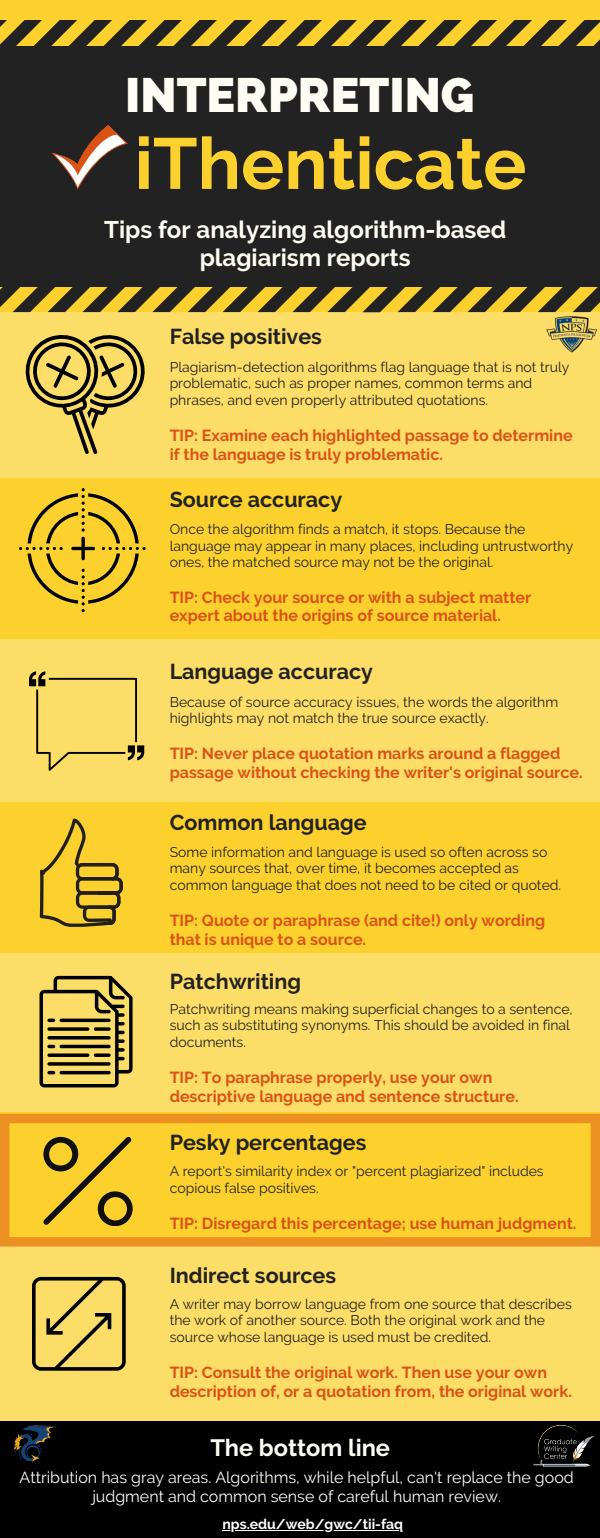
<style>
.page{position:relative;width:600px;height:1538px;background:#fff}
.page>*{position:absolute;margin:0;border:0;box-sizing:border-box;transform-origin:0 0}
.t1{font:700 72px "Raleway";color:#fcd12d}
.t2{font:800 48px "Raleway";color:#fffdf3}
.t3{font:700 24px/28.5px "Raleway";color:#fffdf3;text-align:center}
.t4{font:700 23.6px "Raleway";color:#fffdf3}
.t5{font:700 21.5px "Raleway";color:#222}
.t6{font:700 21.5px "Raleway";color:#212121}
.t7{font:700 16px/18.8px "Raleway";color:#db5217}
.t8{font:16px/18.6px "Raleway";color:#fffdf3;text-align:center}
.t9{font:14px/16.5px "Raleway";color:#222}
.t10{font:14px/16.5px "Raleway";color:#212121}
.t11{font:700 14px "Raleway";color:#fff}
</style>
<div class="page">
<div style="left:0;top:0;width:600px;height:1537px;background:#fcd12d"></div>
<svg style="left:0;top:20px;width:600px;height:292px"></svg>
<div style="left:0;top:46px;width:600px;height:241px;background:#222"></div>
<div style="left:0;top:312px;width:600px;height:165px;background:#fcdd67"></div>
<div style="left:0;top:639px;width:600px;height:162px;background:#fcdd67"></div>
<div style="left:0;top:953px;width:600px;height:158px;background:#fcdd67"></div>
<div style="left:0;top:1246px;width:600px;height:185px;background:#fcdd67"></div>
<svg style="left:26px;top:335px;width:119px;height:119px"></svg>
<svg style="left:19px;top:488px;width:126px;height:124px"></svg>
<svg style="left:29px;top:671px;width:115px;height:100px"></svg>
<svg style="left:40px;top:818px;width:83px;height:109px"></svg>
<svg style="left:39px;top:976px;width:93px;height:111px"></svg>
<hr style="left:60px;top:1071px;width:51px;height:3px;background:#000;border-radius:2px">
<svg style="left:32px;top:1277px;width:94px;height:93px"></svg>
<div style="left:0;top:1421px;width:600px;height:116px;background:#000"></div>
<svg style="left:0;top:1113px;width:600px;height:133px"></svg>
<svg style="left:52px;top:125px;width:76px;height:64px"></svg>
<img style="left:13px;top:1425px;width:44px;height:37px">
<img style="left:533px;top:1425px;width:61px;height:42px">
<img style="left:546px;top:312px;width:51px;height:40px">
<hr style="left:222px;top:1529px;width:181px;height:1px;background:#fff">
<h2 class="t2" style="left:125px;top:67px;width:351px">INTERPRETING</h2>
<h1 class="t1" style="left:135px;top:121px;width:393px">iThenticate</h1>
<h3 class="t3" style="left:104px;top:215px;width:404px">Tips for analyzing algorithm-based plagiarism reports</h3>
<h3 class="t6" style="left:170px;top:323px;width:154px">False positives</h3>
<p class="t10" style="left:170px;top:359px;width:401px">Plagiarism-detection algorithms flag language that is not truly problematic, such as proper names, common terms and phrases, and even properly attributed quotations.</p>
<p class="t7" style="left:170px;top:426px;width:404px">TIP: Examine each highlighted passage to determine if the language is truly problematic.</p>
<h3 class="t5" style="left:170px;top:486px;width:174px">Source accuracy</h3>
<p class="t9" style="left:170px;top:521px;width:405px">Once the algorithm finds a match, it stops. Because the language may appear in many places, including untrustworthy ones, the matched source may not be the original.</p>
<p class="t7" style="left:170px;top:587px;width:363px">TIP: Check your source or with a subject matter expert about the origins of source material.</p>
<h3 class="t5" style="left:170px;top:658px;width:205px">Language accuracy</h3>
<p class="t9" style="left:170px;top:693px;width:390px">Because of source accuracy issues, the words the algorithm highlights may not match the true source exactly.</p>
<p class="t7" style="left:170px;top:744px;width:415px">TIP: Never place quotation marks around a flagged passage without checking the writer's original source.</p>
<h3 class="t5" style="left:170px;top:810px;width:199px">Common language</h3>
<p class="t9" style="left:170px;top:843px;width:393px">Some information and language is used so often across so many sources that, over time, it becomes accepted as common language that does not need to be cited or quoted.</p>
<p class="t7" style="left:170px;top:911px;width:377px">TIP: Quote or paraphrase (and cite!) only wording that is unique to a source.</p>
<h3 class="t5" style="left:170px;top:969px;width:133px">Patchwriting</h3>
<p class="t9" style="left:170px;top:1000px;width:405px">Patchwriting means making superficial changes to a sentence, such as substituting synonyms. This should be avoided in final documents.</p>
<p class="t7" style="left:170px;top:1067px;width:351px">TIP: To paraphrase properly, use your own descriptive language and sentence structure.</p>
<h3 class="t5" style="left:170px;top:1130px;width:198px">Pesky percentages</h3>
<p class="t9" style="left:170px;top:1163px;width:376px">A report's similarity index or "percent plagiarized" includes copious false positives.</p>
<p class="t7" style="left:170px;top:1213px;width:408px">TIP: Disregard this percentage; use human judgment.</p>
<h3 class="t5" style="left:170px;top:1262px;width:168px">Indirect sources</h3>
<p class="t9" style="left:170px;top:1295px;width:404px">A writer may borrow language from one source that describes the work of another source. Both the original work and the source whose language is used must be credited.</p>
<p class="t7" style="left:170px;top:1362px;width:404px">TIP: Consult the original work. Then use your own description of, or a quotation from, the original work.</p>
<h3 class="t4" style="left:210px;top:1434px;width:181px">The bottom line</h3>
<p class="t8" style="left:20px;top:1468px;width:556px">Attribution has gray areas. Algorithms, while helpful, can't replace the good judgment and common sense of careful human review.</p>
<p class="t11" style="left:222px;top:1516px;width:182px">nps.edu/web/gwc/tii-faq</p>
</div>
